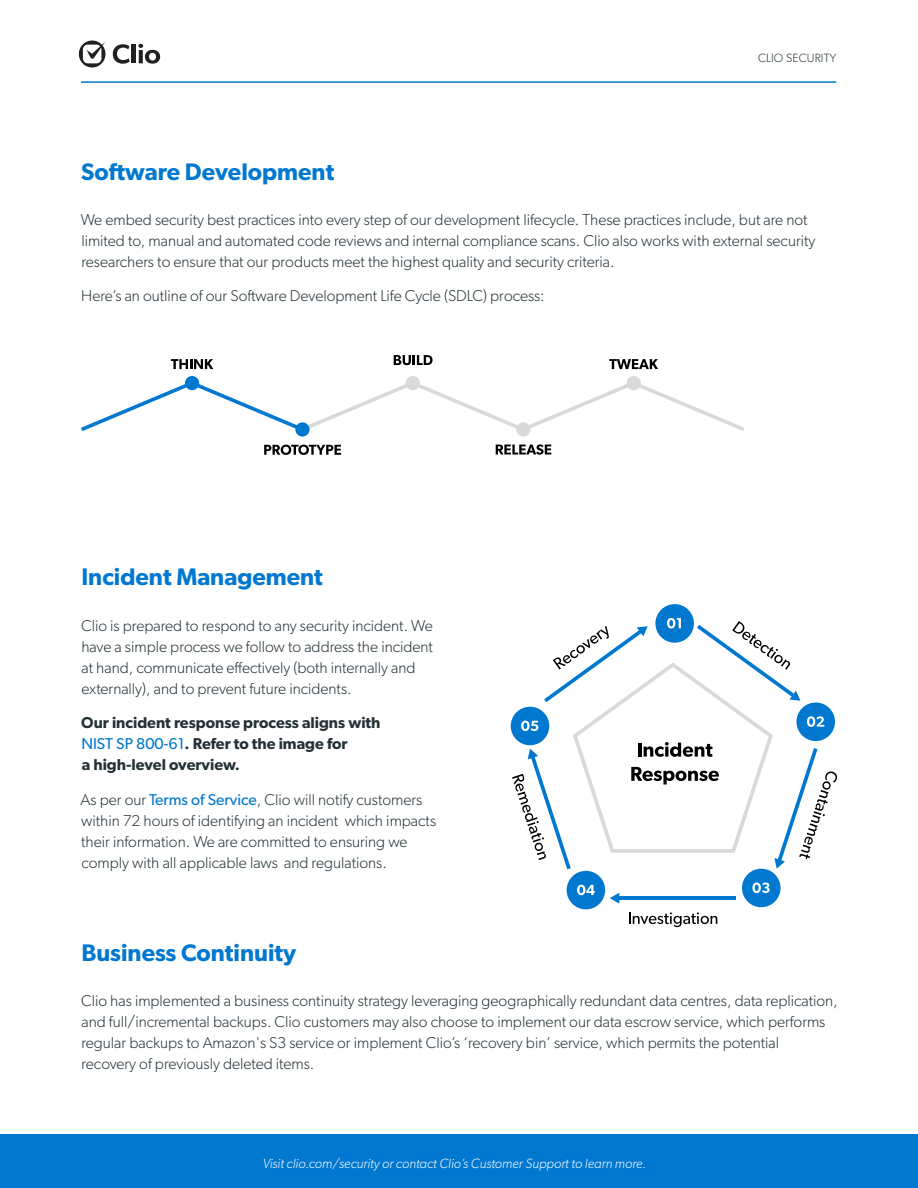
<style>
.page{position:relative;width:918px;height:1188px;background:#fff}
.page>*{position:absolute;margin:0;border:0;box-sizing:border-box;transform-origin:0 0}
.t1{font:600 24px "Gibson";color:#0078d0}
.basic_body{font:300 15.75px/21px "Gibson";color:#233137}
.basic_body-2{font:600 15.75px/21px "Gibson";color:#233137}
.t2{font:italic 300 13.5px "Gibson";color:#f8fafc}
.t3{font:300 12px "Gibson";letter-spacing:.01em;color:#233137}
.s1{font-weight:400;color:#0078d0}
</style>
<div class="page">
<svg style="left:79px;top:41px;width:26px;height:27px"></svg>
<svg style="left:113px;top:44px;width:17px;height:20px"></svg>
<hr style="left:132px;top:45px;width:4px;height:18px;background:#231f20">
<svg style="left:138px;top:44px;width:22px;height:20px"></svg>
<div style="left:0;top:1134px;width:918px;height:54px;background:#0078d0"></div>
<hr style="left:81px;top:81px;width:755px;height:2px;background:#0078d0">
<svg style="left:81px;top:381px;width:664px;height:50px"></svg>
<div style="left:185px;top:376px;width:14px;height:14px;background:#0078d0;border-radius:50%"></div>
<div style="left:406px;top:376px;width:14px;height:14px;background:#d9d9d9;border-radius:50%"></div>
<div style="left:627px;top:376px;width:14px;height:14px;background:#d9d9d9;border-radius:50%"></div>
<div style="left:295px;top:422px;width:15px;height:15px;background:#0078d0;border-radius:50%"></div>
<div style="left:516px;top:422px;width:14px;height:15px;background:#d9d9d9;border-radius:50%"></div>
<svg style="left:171px;top:359px;width:42px;height:10px"></svg>
<svg style="left:264px;top:445px;width:77px;height:10px"></svg>
<svg style="left:394px;top:355px;width:39px;height:10px"></svg>
<svg style="left:496px;top:444px;width:55px;height:11px"></svg>
<svg style="left:609px;top:359px;width:49px;height:10px"></svg>
<hr style="left:618px;top:896px;width:118px;height:4px;background:#0078d0">
<svg style="left:610px;top:893px;width:9px;height:11px"></svg>
<div style="left:655px;top:604px;width:39px;height:39px;background:#0078d0;border-radius:50%"></div>
<div style="left:742px;top:869px;width:39px;height:38px;background:#0078d0;border-radius:50%"></div>
<div style="left:567px;top:871px;width:38px;height:38px;background:#0078d0;border-radius:50%"></div>
<svg style="left:752px;top:883px;width:18px;height:10px"></svg>
<svg style="left:577px;top:885px;width:18px;height:10px"></svg>
<svg style="left:629px;top:912px;width:88px;height:15px"></svg>
<svg style="left:512px;top:618px;width:325px;height:251px"></svg>
<p class="t3" style="left:758px;top:50px;width:80px">CLIO SECURITY</p>
<p class="t1" style="left:81px;top:157px;width:255px">Software Development</p>
<p class="basic_body" style="left:81px;top:209px;width:736px">We embed security best practices into every step of our development lifecycle. These practices include, but are not limited to, manual and automated code reviews and internal compliance scans. Clio also works with external security researchers to ensure that our products meet the highest quality and security criteria.</p>
<p class="basic_body" style="left:81px;top:285px;width:465px">Here’s an outline of our Software Development Life Cycle (SDLC) process:</p>
<p class="t1" style="left:81px;top:563px;width:243px">Incident Management</p>
<p class="basic_body" style="left:81px;top:615px;width:353px">Clio is prepared to respond to any security incident. We have a simple process we follow to address the incident at hand, communicate effectively (both internally and externally), and to prevent future incidents.</p>
<p class="basic_body-2" style="left:81px;top:712px;width:301px">Our incident response process aligns with<br><span class="s1">NIST SP 800-61</span>. Refer to the image for<br>a high-level overview.</p>
<p class="basic_body" style="left:81px;top:789px;width:357px">As per our <span class="s1">Terms of Service</span>, Clio will notify customers within 72 hours of identifying an incident which impacts their information. We are committed to ensuring we comply with all applicable laws and regulations.</p>
<p class="t1" style="left:81px;top:938px;width:216px">Business Continuity</p>
<p class="basic_body" style="left:81px;top:990px;width:758px">Clio has implemented a business continuity strategy leveraging geographically redundant data centres, data replication, and full/incremental backups. Clio customers may also choose to implement our data escrow service, which performs regular backups to Amazon's S3 service or implement Clio’s ‘recovery bin’ service, which permits the potential<br>recovery of previously deleted items.</p>
<p class="t2" style="left:263px;top:1155px;width:385px">Visit clio.com/security or contact Clio’s Customer Support to learn more.</p>
</div>
